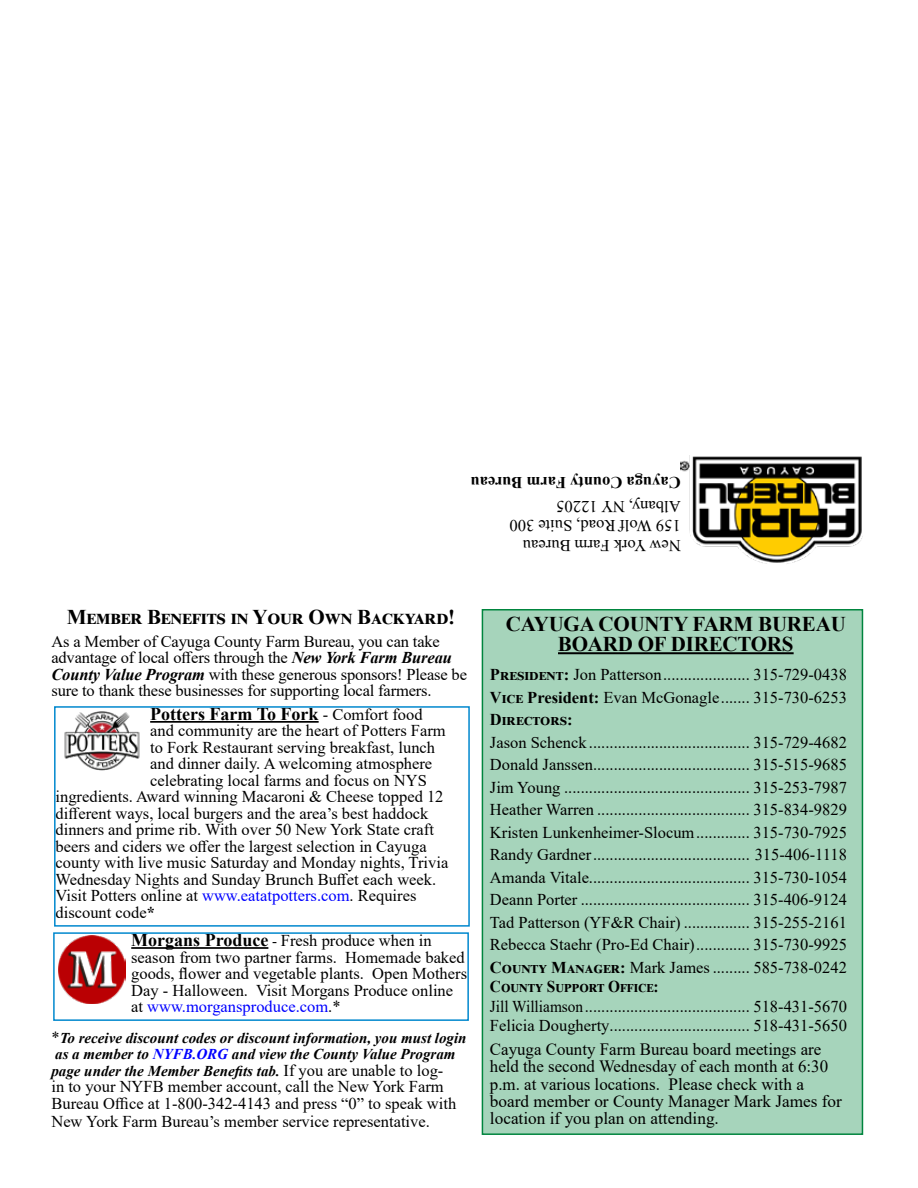
<style>
.page{position:relative;width:918px;height:1188px;background:#fff}
.page>*{position:absolute;margin:0;border:0;box-sizing:border-box;transform-origin:0 0}
.t1{font:700 21px/19.5px "Times New Roman";letter-spacing:-.01em;color:#000;text-align:center}
.t2{font:700 18px "Times New Roman";color:#000}
.t3{font:17.25px/17.2px "Times New Roman";color:#000}
.t4{font:16.5px/22.5px "Times New Roman";color:#000}
.t5{font:16.5px/19.5px "Times New Roman";color:#000;scale:.93 1}
.t6{font:700 16.5px "Times New Roman";color:#000}
.t7{font:700 16.5px "Times New Roman";color:#000;scale:.93 1}
.t8{font:italic 700 15px/16.5px "Times New Roman";color:#000}
.s1{font-weight:700;font-style:italic}
.s2{font-weight:400;font-size:16.5px}
.s3{color:#00f}
.s4{font-weight:700}
.s5{font-weight:700;font-size:18px}
.s6{font-size:15px}
.s7{font-weight:400;font-style:normal;font-size:16.5px}
</style>
<div class="page">
<img style="left:681px;top:455px;width:182px;height:109px">
<div style="left:482px;top:610px;width:380px;height:524px;background:#a6d4bb"></div>
<hr style="left:558px;top:652px;width:236px;height:2px;background:#000">
<div style="left:482px;top:609px;width:381px;height:526px;border:2px solid #00853e"></div>
<hr style="left:150px;top:721px;width:169px;height:2px;background:#000">
<div style="left:54px;top:706px;width:416px;height:221px;border:2px solid #0088ce"></div>
<img style="left:64px;top:711px;width:76px;height:59px">
<hr style="left:131px;top:947px;width:137px;height:2px;background:#000">
<div style="left:53px;top:932px;width:416px;height:89px;border:2px solid #0088ce"></div>
<img style="left:58px;top:936px;width:68px;height:67px">
<p class="t6" style="left:681px;top:494px;width:212px;rotate:-180deg">Cayuga County Farm Bureau</p>
<p class="t1" style="left:67px;top:606px;width:390px">Member Benefits in Your Own Backyard!</p>
<p class="t4" style="left:51px;top:633px;width:417px;line-height:16.5px">As a Member of Cayuga County Farm Bureau, you can take advantage of local offers through the <span class="s1">New York Farm Bureau County Value Program</span> with these generous sponsors! Please be sure to thank these businesses for supporting local farmers.</p>
<p class="t2" style="left:150px;top:701px;width:274px">Potters Farm To Fork <span class="s2">- Comfort food</span></p>
<p class="t4" style="left:150px;top:719px;width:297px">and community are the heart of Potters Farm</p>
<p class="t4" style="left:150px;top:736px;width:287px">to Fork Restaurant serving breakfast, lunch</p>
<p class="t4" style="left:150px;top:752px;width:284px">and dinner daily. A welcoming atmosphere</p>
<p class="t4" style="left:150px;top:769px;width:278px">celebrating local farms and focus on NYS</p>
<p class="t4" style="left:56px;top:785px;width:390px">ingredients. Award winning Macaroni &amp; Cheese topped 12</p>
<p class="t4" style="left:56px;top:802px;width:374px">different ways, local burgers and the area’s best haddock</p>
<p class="t4" style="left:56px;top:818px;width:380px">dinners and prime rib. With over 50 New York State craft</p>
<p class="t4" style="left:56px;top:835px;width:373px">beers and ciders we offer the largest selection in Cayuga</p>
<p class="t4" style="left:56px;top:851px;width:394px">county with live music Saturday and Monday nights, Trivia</p>
<p class="t4" style="left:56px;top:868px;width:382px">Wednesday Nights and Sunday Brunch Buffet each week.</p>
<p class="t4" style="left:56px;top:884px;width:362px">Visit Potters online at <span class="s3">www.eatatpotters.com</span>. Requires</p>
<p class="t4" style="left:56px;top:901px;width:101px">discount code<span class="s4">*</span></p>
<p class="t4" style="left:131px;top:932px;width:337px;line-height:16.5px"><span class="s5">Morgans Produce</span> <span class="s6">-</span> Fresh produce when in season from two partner farms. Homemade baked goods, flower and vegetable plants. Open Mothers Day - Halloween. Visit Morgans Produce online at <span class="s3">www.morgansproduce.com</span>.*</p>
<p class="t8" style="left:51px;top:1029px;width:417px"><span class="s7">*</span>To receive discount codes or discount information, you must login as a member to <span class="s3">NYFB.ORG</span> and view the County Value Program page under the Member Benefits tab. <span class="s7">If you are unable to log-</span></p>
<p class="t4" style="left:51px;top:1078px;width:406px;line-height:16.5px">in to your NYFB member account, call the New York Farm<br>Bureau Office at 1-800-342-4143 and press “0” to speak with</p>
<p class="t4" style="left:51px;top:1110px;width:380px">New York Farm Bureau’s member service representative.</p>
<p class="t4" style="left:681px;top:556px;width:173px;line-height:19.8px;rotate:-180deg">New York Farm Bureau<br>159 Wolf Road, Suite 300<br>Albany, NY 12205</p>
<p class="t1" style="left:506px;top:614px;width:342px">CAYUGA COUNTY FARM BUREAU<br>BOARD OF DIRECTORS</p>
<p class="t4" style="left:490px;top:663px;width:359px;text-align:justify"><span class="s4">President:</span> Jon Patterson..................... 315-729-0438<br><span class="s4">Vice President:</span> Evan McGonagle....... 315-730-6253<br><span class="s4">Directors:</span></p>
<p class="t4" style="left:490px;top:730px;width:359px;text-align:justify">Jason Schenck ....................................... 315-729-4682<br>Donald Janssen...................................... 315-515-9685<br>Jim Young ............................................. 315-253-7987<br>Heather Warren ..................................... 315-834-9829<br>Kristen Lunkenheimer-Slocum............. 315-730-7925<br>Randy Gardner...................................... 315-406-1118<br>Amanda Vitale....................................... 315-730-1054<br>Deann Porter ......................................... 315-406-9124<br>Tad Patterson (YF&amp;R Chair) ................ 315-255-2161<br>Rebecca Staehr (Pro-Ed Chair)............. 315-730-9925<br><span class="s4">County Manager:</span> Mark James ......... 585-738-0242</p>
<p class="t7" style="left:490px;top:975px;width:183px">County Support Office:</p>
<p class="t5" style="left:490px;top:996px;width:385px">Jill Williamson........................................ 518-431-5670<br>Felicia Dougherty.................................. 518-431-5650</p>
<p class="t3" style="left:490px;top:1040px;width:354px">Cayuga County Farm Bureau board meetings are held the second Wednesday of each month at 6:30 p.m. at various locations. Please check with a board member or County Manager Mark James for location if you plan on attending.</p>
</div>
